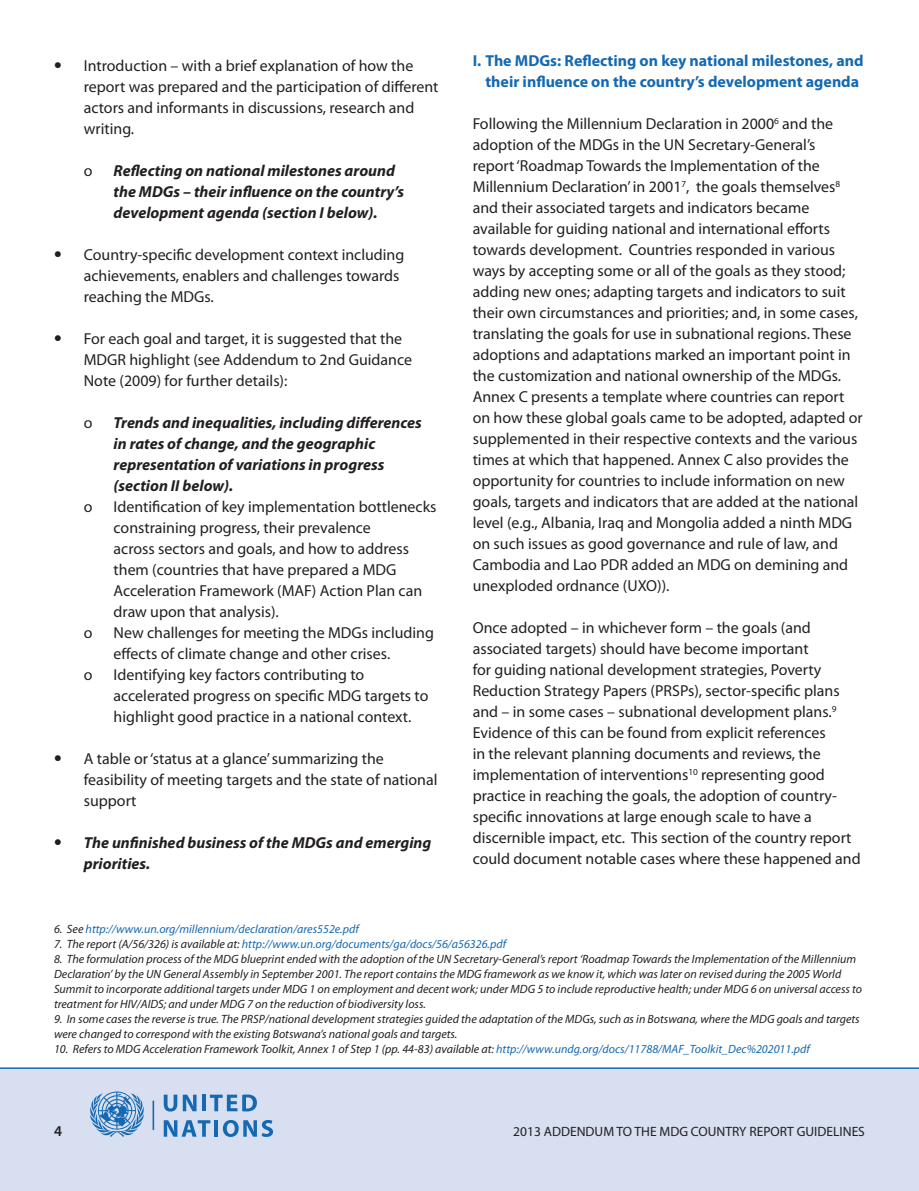
<style>
.page{position:relative;width:919px;height:1191px;background:#fff}
.page>*{position:absolute;margin:0;border:0;box-sizing:border-box;transform-origin:0 0}
._2_Space_-_Paragraph{font:15.9px/21px "Myriad Pro";color:#231f20}
._1_Space_Paragraph_S{font:15.9px/21px "Myriad Pro";color:#231f20}
._2_Space_-_Paragraph-2{font:italic 700 15.9px/21px "Myriad Pro";color:#231f20}
.t1{font:700 15.9px/21px "Myriad Pro";color:#1469b2;text-align:center}
._1_Space_Paragraph_S-2{font:italic 700 15.9px/21px "Myriad Pro";color:#231f20}
.t2{font:600 15px "Myriad Pro";color:#231f20}
.t3{font:13.5px "Myriad Pro";color:#231f20}
.t4{font:italic 12px/15px "Myriad Pro";color:#231f20}
.t5{font:italic 12px "Myriad Pro";color:#1469b2}
.s1{font-weight:700;font-size:22.5px}
.s2{font-style:normal;font-size:22.5px}
.s3{color:#231f20}
.s4{color:#1469b2}
</style>
<div class="page">
<div style="left:0;top:1069px;width:918px;height:122px;background:#d7dff0"></div>
<hr style="left:0;top:1067px;width:918px;height:2px;background:#1469b2">
<svg style="left:90px;top:1091px;width:54px;height:46px"></svg>
<hr style="left:152px;top:1100px;width:2px;height:30px;background:#1469b2">
<svg style="left:164px;top:1094px;width:13px;height:17px"></svg>
<svg style="left:183px;top:1094px;width:13px;height:17px"></svg>
<hr style="left:202px;top:1094px;width:4px;height:17px;background:#1469b2">
<svg style="left:210px;top:1094px;width:47px;height:17px"></svg>
<svg style="left:164px;top:1120px;width:46px;height:16px"></svg>
<hr style="left:214px;top:1120px;width:4px;height:16px;background:#1469b2">
<svg style="left:223px;top:1120px;width:50px;height:17px"></svg>
<p class="_1_Space_Paragraph_S" style="left:84px;top:55px;width:356px;text-indent:-30px"><span class="s1">•</span> Introduction – with a brief explanation of how the report was prepared and the participation of different actors and informants in discussions, research and writing.</p>
<p class="_2_Space_-_Paragraph" style="left:84px;top:160px;width:10px">o</p>
<p class="_2_Space_-_Paragraph-2" style="left:114px;top:160px;width:292px">Reflecting on national milestones around the MDGs – their influence on the country’s development agenda (section I below).</p>
<p class="_1_Space_Paragraph_S" style="left:84px;top:244px;width:322px;text-indent:-30px"><span class="s1">•</span> Country-specific development context including achievements, enablers and challenges towards reaching the MDGs.</p>
<p class="_1_Space_Paragraph_S" style="left:84px;top:328px;width:330px;text-indent:-30px"><span class="s1">•</span> For each goal and target, it is suggested that the<br>MDGR highlight (see Addendum to 2nd Guidance<br>Note (2009) for further details):</p>
<p class="_2_Space_-_Paragraph" style="left:84px;top:412px;width:10px">o</p>
<p class="_2_Space_-_Paragraph-2" style="left:114px;top:412px;width:310px">Trends and inequalities, including differences in rates of change, and the geographic representation of variations in progress (section II below).</p>
<p class="_2_Space_-_Paragraph" style="left:84px;top:496px;width:10px">o</p>
<p class="_2_Space_-_Paragraph" style="left:114px;top:496px;width:324px">Identification of key implementation bottlenecks constraining progress, their prevalence<br>across sectors and goals, and how to address them (countries that have prepared a MDG Acceleration Framework (MAF) Action Plan can draw upon that analysis).</p>
<p class="_2_Space_-_Paragraph" style="left:84px;top:622px;width:10px">o</p>
<p class="_2_Space_-_Paragraph" style="left:114px;top:622px;width:322px">New challenges for meeting the MDGs including effects of climate change and other crises.</p>
<p class="_2_Space_-_Paragraph" style="left:84px;top:664px;width:10px">o</p>
<p class="_2_Space_-_Paragraph" style="left:114px;top:664px;width:316px">Identifying key factors contributing to accelerated progress on specific MDG targets to highlight good practice in a national context.</p>
<p class="_1_Space_Paragraph_S" style="left:84px;top:748px;width:355px;text-indent:-30px"><span class="s1">•</span> A table or ‘status at a glance’ summarizing the feasibility of meeting targets and the state of national support</p>
<p class="_1_Space_Paragraph_S-2" style="left:84px;top:832px;width:349px;text-indent:-30px"><span class="s2">•</span> The unfinished business of the MDGs and emerging priorities.</p>
<p class="t1" style="left:472px;top:50px;width:392px">I. The MDGs: Reflecting on key national milestones, and their influence on the country’s development agenda</p>
<p class="_2_Space_-_Paragraph" style="left:472px;top:113px;width:391px">Following the Millennium Declaration in 2000<sup>6</sup> and the adoption of the MDGs in the UN Secretary-General’s<br>report ‘Roadmap Towards the Implementation of the Millennium Declaration’ in 2001<sup>7</sup>, the goals themselves<sup>8 </sup>and their associated targets and indicators became available for guiding national and international efforts towards development. Countries responded in various ways by accepting some or all of the goals as they stood; adding new ones; adapting targets and indicators to suit their own circumstances and priorities; and, in some cases, translating the goals for use in subnational regions. These adoptions and adaptations marked an important point in the customization and national ownership of the MDGs.<br>Annex C presents a template where countries can report on how these global goals came to be adopted, adapted or supplemented in their respective contexts and the various times at which that happened. Annex C also provides the opportunity for countries to include information on new goals, targets and indicators that are added at the national level (e.g., Albania, Iraq and Mongolia added a ninth MDG on such issues as good governance and rule of law, and Cambodia and Lao PDR added an MDG on demining and unexploded ordnance (UXO)).</p>
<p class="_2_Space_-_Paragraph" style="left:472px;top:617px;width:389px">Once adopted – in whichever form – the goals (and associated targets) should have become important<br>for guiding national development strategies, Poverty Reduction Strategy Papers (PRSPs), sector-specific plans and – in some cases – subnational development plans.<sup>9<br></sup>Evidence of this can be found from explicit references<br>in the relevant planning documents and reviews, the implementation of interventions<sup>10</sup> representing good practice in reaching the goals, the adoption of country&shy;specific innovations at large enough scale to have a discernible impact, etc. This section of the country report could document notable cases where these happened and</p>
<p class="t5" style="left:54px;top:921px;width:306px"><span class="s3">6. See</span> http://www.un.org/millennium/declaration/ares552e.pdf</p>
<p class="t5" style="left:54px;top:936px;width:453px"><span class="s3">7. The report (A/56/326) is available at:</span> http://www.un.org/documents/ga/docs/56/a56326.pdf</p>
<p class="t4" style="left:54px;top:951px;width:809px">8. The formulation process of the MDG blueprint ended with the adoption of the UN Secretary-General’s report ‘Roadmap Towards the Implementation of the Millennium Declaration’ by the UN General Assembly in September 2001. The report contains the MDG framework as we know it, which was later on revised during the 2005 World Summit to incorporate additional targets under MDG 1 on employment and decent work; under MDG 5 to include reproductive health; under MDG 6 on universal access to treatment for HIV/AIDS; and under MDG 7 on the reduction of biodiversity loss.</p>
<p class="t4" style="left:54px;top:1011px;width:807px">9. In some cases the reverse is true. The PRSP/national development strategies guided the adaptation of the MDGs, such as in Botswana, where the MDG goals and targets were changed to correspond with the existing Botswana’s national goals and targets.</p>
<p class="t4" style="left:54px;top:1041px;width:757px">10. Refers to MDG Acceleration Framework Toolkit, Annex 1 of Step 1 (pp. 44-83) available at: <span class="s4">http://www.undg.org/docs/11788/MAF_Toolkit_Dec%202011.pdf</span></p>
<p class="t2" style="left:54px;top:1121px;width:10px">4</p>
<p class="t3" style="left:513px;top:1123px;width:353px">2013 ADDENDUM TO THE MDG COUNTRY REPORT GUIDELINES</p>
</div>
